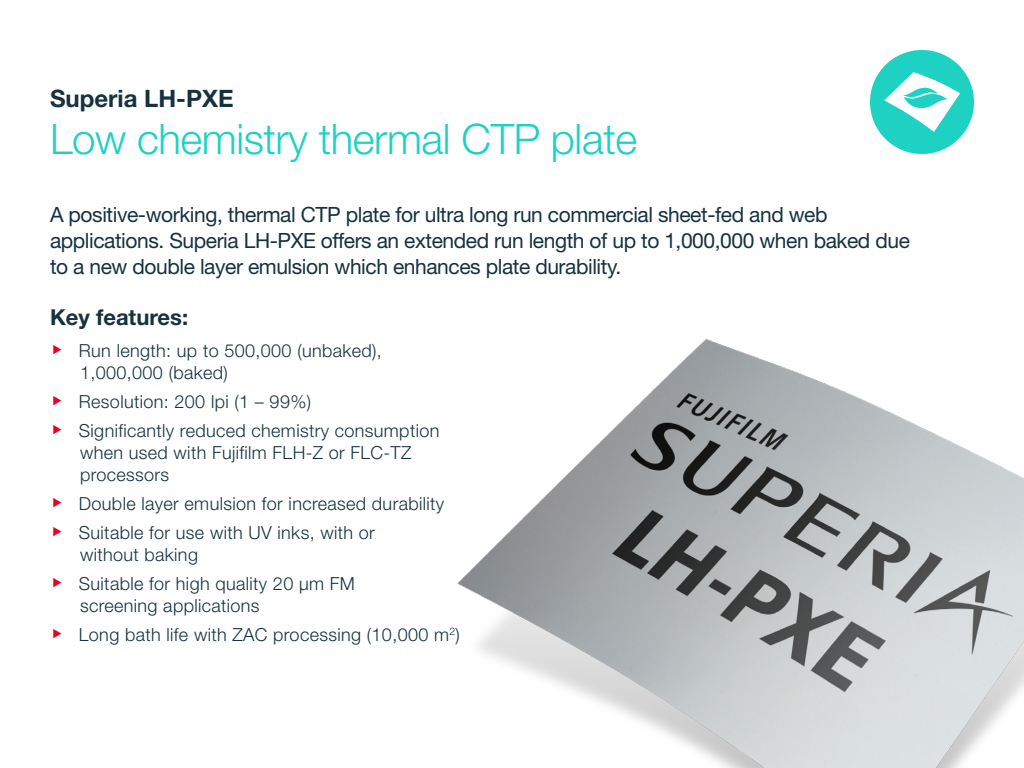
<style>
.page{position:relative;width:1024px;height:768px;background:#fff}
.page>*{position:absolute;margin:0;border:0;box-sizing:border-box;transform-origin:0 0}
.Content_-_slide_head{font:300 42px "Helvetica Neue LT Pro";letter-spacing:-.01em;color:#1ed2c3}
.Content_-_product_he{font:700 24px "Helvetica Neue LT Pro";color:#16323f}
.Content_-_bold_sub_h{font:700 22px "Helvetica Neue LT Pro";color:#16323f}
.Content_-_descriptio{font:21px/26px "Helvetica Neue LT Pro";letter-spacing:-.02em;color:#16323f}
.t1{font:300 18px/22px "Helvetica Neue LT Pro";letter-spacing:.02em;color:#16323f}
</style>
<div class="page">
<div style="left:870px;top:50px;width:104px;height:104px;background:#1ed2c3;border-radius:50%"></div>
<svg style="left:884px;top:72px;width:76px;height:60px"></svg>
<img style="left:457px;top:339px;width:567px;height:429px">
<p class="Content_-_product_he" style="left:50px;top:83px;width:185px">Superia LH-PXE</p>
<p class="Content_-_slide_head" style="left:50px;top:113px;width:589px">Low chemistry thermal CTP plate</p>
<p class="Content_-_descriptio" style="left:50px;top:201px;width:861px">A positive-working, thermal CTP plate for ultra long run commercial sheet-fed and web applications. Superia LH-PXE offers an extended run length of up to 1,000,000 when baked due to a new double layer emulsion which enhances plate durability.</p>
<p class="Content_-_bold_sub_h" style="left:50px;top:303px;width:140px">Key features:</p>
<p class="t1" style="left:79px;top:339px;width:305px">Run length: up to 500,000 (unbaked),<br>1,000,000 (baked)</p>
<p class="t1" style="left:79px;top:390px;width:234px">Resolution: 200 lpi (1 – 99%)</p>
<p class="t1" style="left:79px;top:419px;width:362px">Significantly reduced chemistry consumption when used with Fujifilm FLH-Z or FLC-TZ processors</p>
<p class="t1" style="left:79px;top:492px;width:367px">Double layer emulsion for increased durability</p>
<p class="t1" style="left:79px;top:521px;width:298px">Suitable for use with UV inks, with or without baking</p>
<p class="t1" style="left:79px;top:572px;width:277px">Suitable for high quality 20 μm FM screening applications</p>
<p class="t1" style="left:79px;top:623px;width:382px">Long bath life with ZAC processing (10,000 m<sup>2</sup>)</p>
</div>
